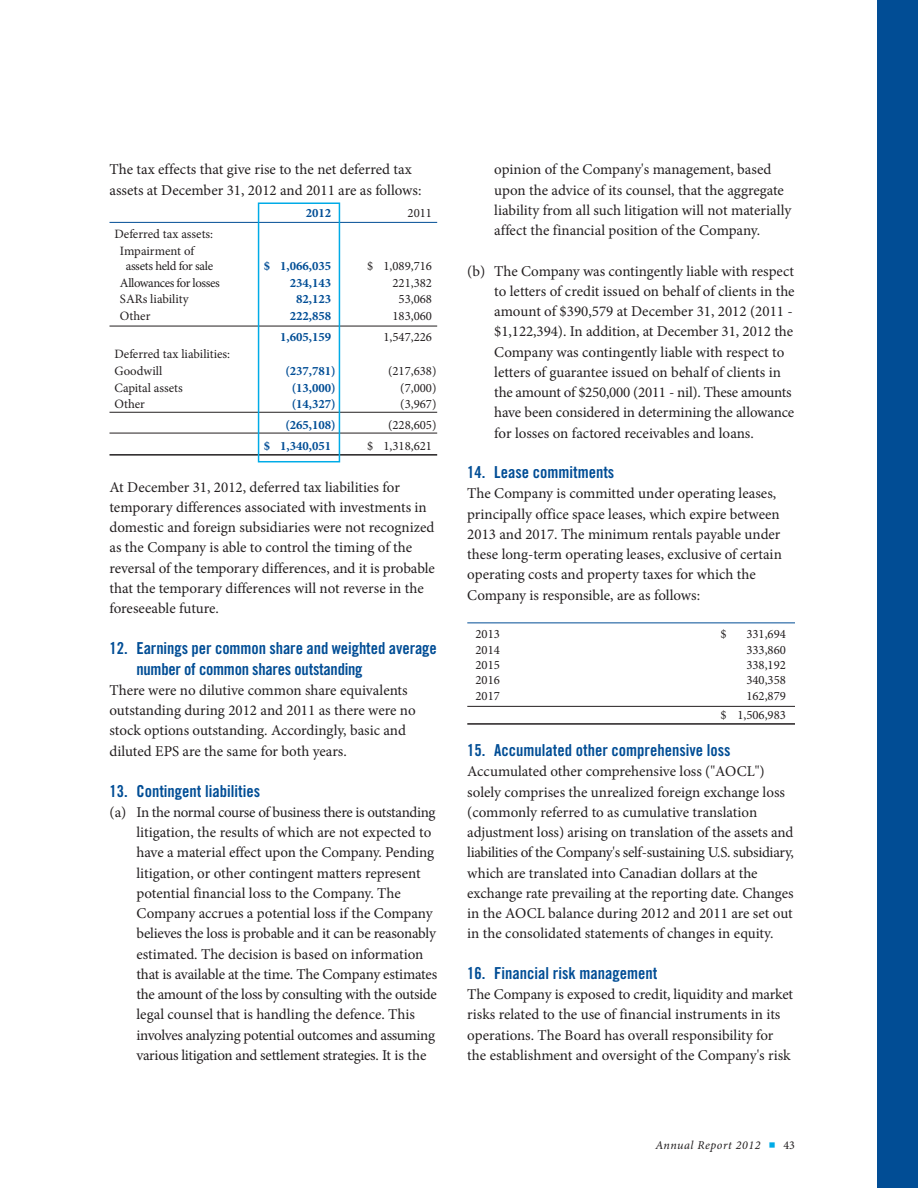
<style>
.page{position:relative;width:918px;height:1188px;background:#fff}
.page>*{position:absolute;margin:0;border:0;box-sizing:border-box;transform-origin:0 0}
.t1{font:16.5px/20.2px "Trade Gothic LT Std Bd Cn 20";color:#014d95}
.t2{font:15px/20.2px "Minion Pro";letter-spacing:-.005em;color:#231f20}
.t3{font:12.75px/19.5px "Minion Pro";color:#231f20}
.t4{font:700 12.75px "Minion Pro";color:#014d95}
.t5{font:12.75px "Minion Pro";letter-spacing:-.03em;color:#231f20}
.t6{font:12.75px "Minion Pro";letter-spacing:-.025em;color:#231f20}
.t7{font:italic 12px "Minion Pro";letter-spacing:.045em;color:#231f20}
.s1{font-family:"Itc Eras";font-weight:300;font-style:normal;font-size:21px;color:#00abe7}
.s2{font-style:normal}
</style>
<div class="page">
<div style="left:877px;top:0;width:41px;height:1188px;background:#014d95"></div>
<hr style="left:467px;top:622px;width:328px;height:1px;background:#014d95">
<hr style="left:467px;top:706px;width:328px;height:1px;background:#231f20">
<hr style="left:467px;top:723px;width:328px;height:2px;background:#231f20">
<hr style="left:110px;top:222px;width:327px;height:1px;background:#014d95">
<hr style="left:110px;top:326px;width:327px;height:1px;background:#231f20">
<hr style="left:110px;top:412px;width:327px;height:1px;background:#231f20">
<hr style="left:110px;top:433px;width:327px;height:1px;background:#231f20">
<hr style="left:110px;top:454px;width:327px;height:2px;background:#231f20">
<div style="left:258px;top:202px;width:82px;height:260px;border:2px solid #00abe7"></div>
<p class="t2" style="left:110px;top:161px;width:313px">The tax effects that give rise to the net deferred tax assets at December 31, 2012 and 2011 are as follows:</p>
<p class="t4" style="left:306px;top:208px;width:27px">2012</p>
<p class="t3" style="left:408px;top:204px;width:26px">2011</p>
<p class="t3" style="left:120px;top:227px;width:95px;line-height:16.5px;text-indent:-6px">Deferred tax assets:<br>Impairment of</p>
<p class="t6" style="left:126px;top:261px;width:89px">assets held for sale</p>
<p class="t4" style="left:264px;top:261px;width:69px">$ 1,066,035</p>
<p class="t3" style="left:367px;top:257px;width:66px">$ 1,089,716</p>
<p class="t5" style="left:120px;top:278px;width:101px">Allowances for losses</p>
<p class="t4" style="left:290px;top:278px;width:43px">234,143</p>
<p class="t3" style="left:392px;top:274px;width:41px">221,382</p>
<p class="t3" style="left:120px;top:291px;width:70px">SARs liability</p>
<p class="t4" style="left:296px;top:295px;width:37px">82,123</p>
<p class="t3" style="left:399px;top:291px;width:35px">53,068</p>
<p class="t3" style="left:120px;top:308px;width:32px">Other</p>
<p class="t4" style="left:290px;top:311px;width:43px">222,858</p>
<p class="t3" style="left:392px;top:308px;width:41px">183,060</p>
<p class="t4" style="left:280px;top:332px;width:53px">1,605,159</p>
<p class="t3" style="left:383px;top:328px;width:50px">1,547,226</p>
<p class="t3" style="left:114px;top:346px;width:117px;line-height:17px">Deferred tax liabilities:<br>Goodwill</p>
<p class="t4" style="left:285px;top:366px;width:52px">(237,781)</p>
<p class="t3" style="left:388px;top:362px;width:50px">(217,638)</p>
<p class="t3" style="left:114px;top:379px;width:70px">Capital assets</p>
<p class="t4" style="left:292px;top:383px;width:46px">(13,000)</p>
<p class="t3" style="left:400px;top:379px;width:38px">(7,000)</p>
<p class="t3" style="left:114px;top:396px;width:32px">Other</p>
<p class="t4" style="left:292px;top:400px;width:46px">(14,327)</p>
<p class="t3" style="left:400px;top:396px;width:38px">(3,967)</p>
<p class="t4" style="left:285px;top:421px;width:52px">(265,108)</p>
<p class="t3" style="left:388px;top:417px;width:50px">(228,605)</p>
<p class="t4" style="left:264px;top:442px;width:69px">$ 1,340,051</p>
<p class="t3" style="left:367px;top:438px;width:66px">$ 1,318,621</p>
<p class="t2" style="left:109px;top:478px;width:327px">At December 31, 2012, deferred tax liabilities for temporary differences associated with investments in domestic and foreign subsidiaries were not recognized as the Company is able to control the timing of the reversal of the temporary differences, and it is probable that the temporary differences will not reverse in the foreseeable future.</p>
<p class="t1" style="left:137px;top:640px;width:302px;text-indent:-27px">12. Earnings per common share and weighted average number of common shares outstanding</p>
<p class="t2" style="left:109px;top:681px;width:308px">There were no dilutive common share equivalents outstanding during 2012 and 2011 as there were no stock options outstanding. Accordingly, basic and diluted EPS are the same for both years.</p>
<p class="t1" style="left:110px;top:782px;width:152px">13. Contingent liabilities</p>
<p class="t2" style="left:136px;top:803px;width:302px;text-indent:-27px">(a) In the normal course of business there is outstanding litigation, the results of which are not expected to have a material effect upon the Company. Pending litigation, or other contingent matters represent potential financial loss to the Company. The Company accrues a potential loss if the Company believes the loss is probable and it can be reasonably estimated. The decision is based on information that is available at the time. The Company estimates the amount of the loss by consulting with the outside legal counsel that is handling the defence. This involves analyzing potential outcomes and assuming various litigation and settlement strategies. It is the</p>
<p class="t2" style="left:494px;top:161px;width:299px">opinion of the Company's management, based upon the advice of its counsel, that the aggregate liability from all such litigation will not materially affect the financial position of the Company.</p>
<p class="t2" style="left:494px;top:262px;width:302px;text-indent:-27px">(b) The Company was contingently liable with respect to letters of credit issued on behalf of clients in the amount of $390,579 at December 31, 2012 (2011 - $1,122,394). In addition, at December 31, 2012 the Company was contingently liable with respect to letters of guarantee issued on behalf of clients in the amount of $250,000 (2011 - nil). These amounts have been considered in determining the allowance for losses on factored receivables and loans.</p>
<p class="t1" style="left:467px;top:463px;width:149px">14. Lease commitments</p>
<p class="t2" style="left:467px;top:485px;width:316px">The Company is committed under operating leases, principally office space leases, which expire between 2013 and 2017. The minimum rentals payable under these long-term operating leases, exclusive of certain operating costs and property taxes for which the Company is responsible, are as follows:</p>
<p class="t3" style="left:475px;top:626px;width:26px">2013</p>
<p class="t3" style="left:720px;top:626px;width:8px">$</p>
<p class="t3" style="left:746px;top:626px;width:41px">331,694</p>
<p class="t3" style="left:475px;top:641px;width:26px">2014</p>
<p class="t3" style="left:746px;top:641px;width:41px">333,860</p>
<p class="t3" style="left:475px;top:656px;width:26px">2015</p>
<p class="t3" style="left:746px;top:656px;width:41px">338,192</p>
<p class="t3" style="left:475px;top:672px;width:26px">2016</p>
<p class="t3" style="left:746px;top:672px;width:41px">340,358</p>
<p class="t3" style="left:475px;top:687px;width:26px">2017</p>
<p class="t3" style="left:720px;top:687px;width:67px;text-align:right">162,879<br>$ 1,506,983</p>
<p class="t1" style="left:467px;top:741px;width:265px">15. Accumulated other comprehensive loss</p>
<p class="t2" style="left:467px;top:763px;width:328px">Accumulated other comprehensive loss ("AOCL") solely comprises the unrealized foreign exchange loss (commonly referred to as cumulative translation adjustment loss) arising on translation of the assets and liabilities of the Company's self-sustaining U.S. subsidiary, which are translated into Canadian dollars at the exchange rate prevailing at the reporting date. Changes in the AOCL balance during 2012 and 2011 are set out in the consolidated statements of changes in equity.</p>
<p class="t1" style="left:467px;top:964px;width:192px">16. Financial risk management</p>
<p class="t2" style="left:467px;top:985px;width:327px">The Company is exposed to credit, liquidity and market risks related to the use of financial instruments in its operations. The Board has overall responsibility for the establishment and oversight of the Company's risk</p>
<p class="t7" style="left:655px;top:1141px;width:141px">Annual Report 2012 <span class="s1">•</span> <span class="s2">43</span></p>
</div>
